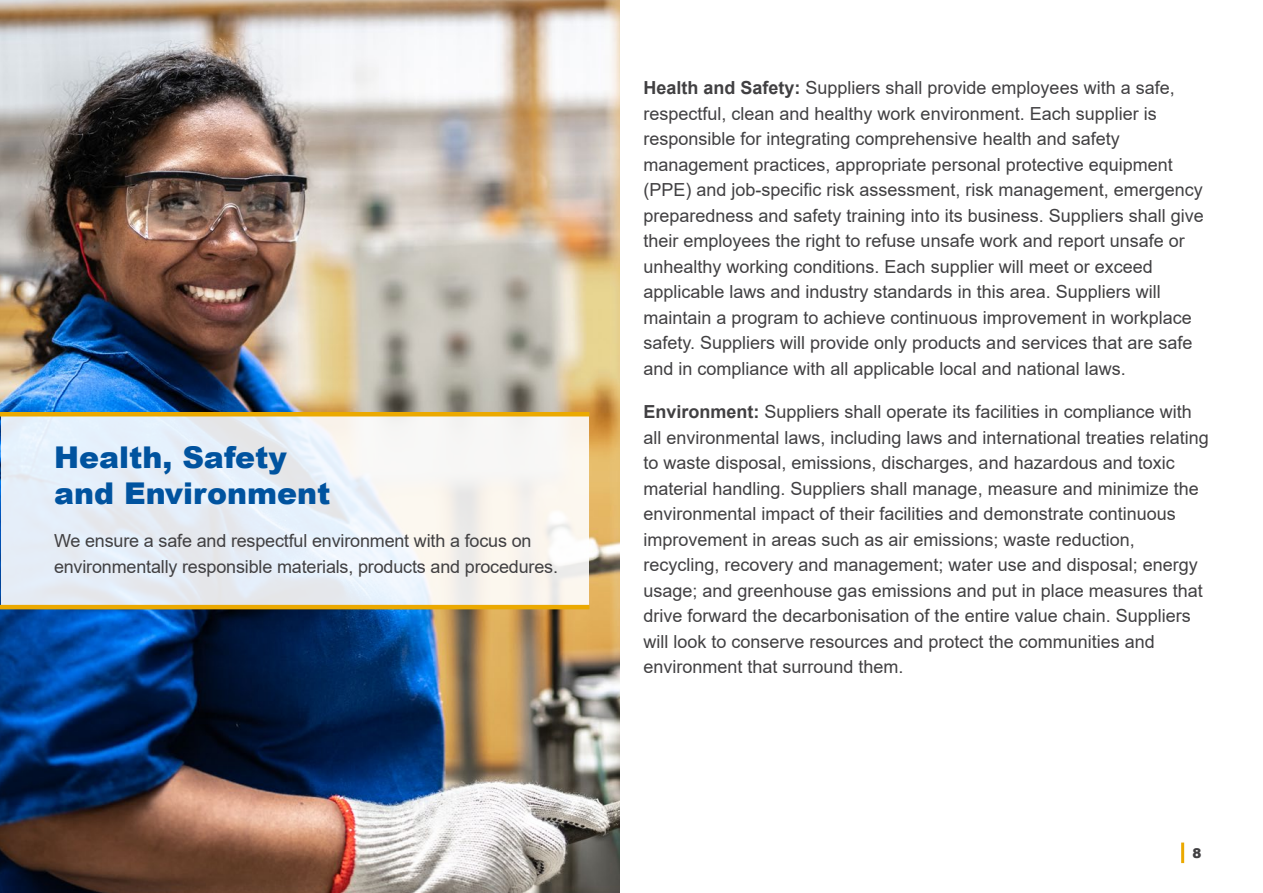
<style>
.page{position:relative;width:1263px;height:893px;background:#fff}
.page>*{position:absolute;margin:0;border:0;box-sizing:border-box;transform-origin:0 0}
.t1{font:900 30px/36px "Arial";color:#00539f}
.t2{font:18px/25.5px "Arial";color:#414042}
.t3{font:900 13.5px "Arial";color:#414042}
.s1{font-weight:700}
</style>
<div class="page">
<hr style="left:1181px;top:842px;width:3px;height:21px;background:#eba900">
<img style="left:0;top:0;width:619px;height:893px">
<div style="left:1px;top:415px;width:588px;height:190px;background:linear-gradient(to right,#e0ebf8,#faf6f1)"></div>
<hr style="left:0;top:412px;width:589px;height:4px;background:#eba900">
<hr style="left:0;top:605px;width:589px;height:4px;background:#eba900">
<h1 class="t1" style="left:54px;top:438px;width:278px">Health, Safety and Environment</h1>
<p class="t2" style="left:54px;top:528px;width:506px">We ensure a safe and respectful environment with a focus on environmentally responsible materials, products and procedures.</p>
<p class="t2" style="left:643px;top:75px;width:562px"><span class="s1">Health and Safety:</span> Suppliers shall provide employees with a safe, respectful, clean and healthy work environment. Each supplier is responsible for integrating comprehensive health and safety management practices, appropriate personal protective equipment (PPE) and job-specific risk assessment, risk management, emergency preparedness and safety training into its business. Suppliers shall give their employees the right to refuse unsafe work and report unsafe or unhealthy working conditions. Each supplier will meet or exceed applicable laws and industry standards in this area. Suppliers will maintain a program to achieve continuous improvement in workplace safety. Suppliers will provide only products and services that are safe and in compliance with all applicable local and national laws.</p>
<p class="t2" style="left:643px;top:399px;width:567px"><span class="s1">Environment:</span> Suppliers shall operate its facilities in compliance with all environmental laws, including laws and international treaties relating to waste disposal, emissions, discharges, and hazardous and toxic material handling. Suppliers shall manage, measure and minimize the environmental impact of their facilities and demonstrate continuous improvement in areas such as air emissions; waste reduction, recycling, recovery and management; water use and disposal; energy usage; and greenhouse gas emissions and put in place measures that drive forward the decarbonisation of the entire value chain. Suppliers will look to conserve resources and protect the communities and environment that surround them.</p>
<p class="t3" style="left:1192px;top:843px;width:11px">8</p>
</div>
